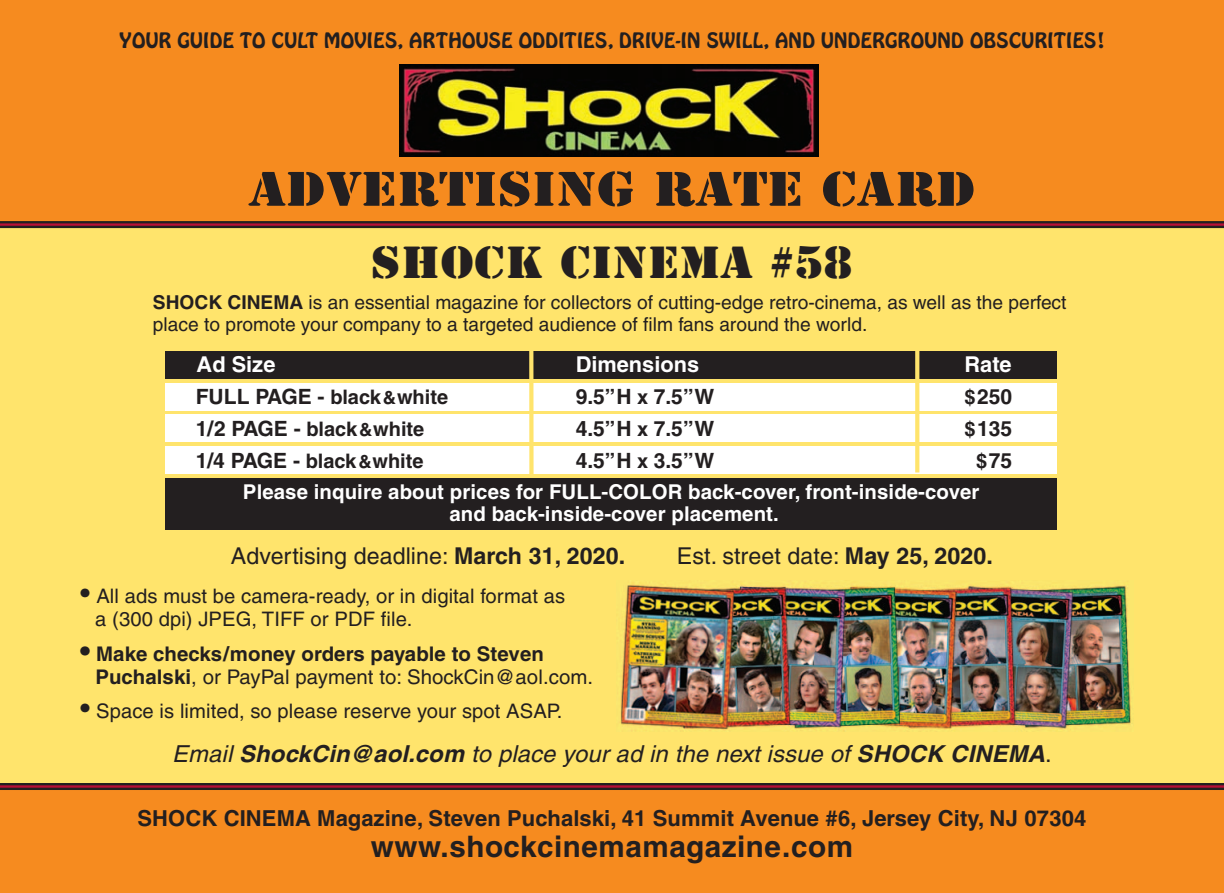
<style>
.page{position:relative;width:1224px;height:893px;background:#f68b1f}
.page>*{position:absolute;margin:0;border:0;box-sizing:border-box;transform-origin:0 0}
.t1{font:45.2px "Stencil Std";letter-spacing:.01em;color:#231f20;scale:1.18 1}
.t2{font:42px "Stencil Std";letter-spacing:.015em;color:#231f20;scale:1.1 1}
.t3{font:700 29.6px "Helvetica";letter-spacing:.02em;color:#231f20}
.t4{font:italic 23.4px "Helvetica";letter-spacing:.01em;color:#231f20}
.t5{font:23.2px "Helvetica";letter-spacing:.005em;color:#231f20}
.t6{font:700 22px "Helvetica";letter-spacing:.005em;color:#231f20}
.t7{font:700 21.8px "Helvetica";color:#fff}
.t8{font:700 21px "Helvetica";color:#231f20}
.t9{font:700 20.4px/21.6px "Helvetica";letter-spacing:.005em;color:#fff;text-align:center}
.t10{font:700 20.2px/23px "Helvetica";letter-spacing:.005em;color:#231f20}
.t11{font:20px/23px "Helvetica";letter-spacing:.005em;color:#231f20}
.t12{font:700 20px "Helvetica";color:#231f20}
.t13{font:19.2px/21.6px "Helvetica";color:#231f20}
.t14{font:18.8px "Hobo";letter-spacing:.02em;color:#231f20}
.s1{font-weight:700}
.s2{font-size:21px}
.s3{font-size:18.4px}
.s4{font-size:20px}
.s5{font-size:28px}
.s6{font-weight:400}
.s7{font-style:normal}
</style>
<div class="page">
<div style="left:0;top:226px;width:1224px;height:559px;background:#ffe46c"></div>
<img style="left:399px;top:64px;width:419px;height:93px">
<img style="left:616px;top:580px;width:517px;height:152px">
<div style="left:166px;top:351px;width:891px;height:28px;background:#231f20"></div>
<div style="left:166px;top:478px;width:891px;height:52px;background:#231f20"></div>
<div style="left:166px;top:383px;width:891px;height:27px;background:#fff"></div>
<div style="left:166px;top:415px;width:891px;height:27px;background:#fff"></div>
<div style="left:166px;top:446px;width:891px;height:28px;background:#fff"></div>
<div style="left:529px;top:349px;width:5px;height:126px;background:#ffe46c"></div>
<svg style="left:915px;top:346px;width:4px;height:126px"></svg>
<p class="t14" style="left:120px;top:32px;width:986px">YOUR GUIDE TO CULT MOVIES, ARTHOUSE ODDITIES, DRIVE-IN SWILL, AND UNDERGROUND OBSCURITIES!</p>
<h1 class="t1" style="left:249px;top:164px;width:617px">ADVERTISING RATE CARD</h1>
<h2 class="t2" style="left:371px;top:239px;width:439px">SHOCK CINEMA #58</h2>
<p class="t13" style="left:153px;top:294px;width:915px"><span class="s1">SHOCK CINEMA</span> is an essential magazine for collectors of cutting-edge retro-cinema, as well as the perfect place to promote your company to a targeted audience of film fans around the world.</p>
<p class="t7" style="left:197px;top:357px;width:80px">Ad Size</p>
<p class="t7" style="left:576px;top:357px;width:125px">Dimensions</p>
<p class="t7" style="left:965px;top:357px;width:49px">Rate</p>
<p class="t12" style="left:196px;top:390px;width:254px"><span class="s2">FULL PAGE -</span> black<span class="s3">&amp;</span>white</p>
<p class="t8" style="left:576px;top:389px;width:140px">9.5”H <span class="s4">x</span> 7.5”W</p>
<p class="t8" style="left:964px;top:389px;width:49px"><span class="s4">$</span>250</p>
<p class="t12" style="left:196px;top:421px;width:230px"><span class="s2">1/2 PAGE -</span> black<span class="s3">&amp;</span>white</p>
<p class="t8" style="left:576px;top:421px;width:140px">4.5”H <span class="s4">x</span> 7.5”W</p>
<p class="t8" style="left:964px;top:421px;width:49px"><span class="s4">$</span>135</p>
<p class="t12" style="left:196px;top:453px;width:229px"><span class="s2">1/4 PAGE -</span> black<span class="s3">&amp;</span>white</p>
<p class="t8" style="left:576px;top:452px;width:140px">4.5”H <span class="s4">x</span> 3.5”W</p>
<p class="t8" style="left:976px;top:452px;width:38px"><span class="s4">$</span>75</p>
<p class="t9" style="left:243px;top:483px;width:738px">Please inquire about prices for FULL-COLOR back-cover, front-inside-cover and back-inside-cover placement.</p>
<p class="t5" style="left:231px;top:547px;width:396px">Advertising deadline: <span class="s1">March 31, 2020.</span></p>
<p class="t5" style="left:677px;top:547px;width:318px">Est. street date: <span class="s1">May 25, 2020.</span></p>
<p class="t11" style="left:95px;top:586px;width:472px;text-indent:-15px"><span class="s5">•</span> All ads must be camera-ready, or in digital format as a (300 dpi) JPEG, TIFF or PDF file.</p>
<p class="t10" style="left:95px;top:644px;width:499px;text-indent:-15px"><span class="s5">•</span> Make checks/money orders payable to Steven<br>Puchalski<span class="s6">, or PayPal payment to: ShockCin@aol.com.</span></p>
<p class="t11" style="left:80px;top:702px;width:484px"><span class="s5">•</span> Space is limited, so please reserve your spot ASAP.</p>
<p class="t4" style="left:172px;top:745px;width:881px">Email <span class="s1">ShockCin@aol.com</span> to place your ad in the next issue of <span class="s1">SHOCK CINEMA</span><span class="s7">.</span></p>
<p class="t6" style="left:138px;top:810px;width:950px">SHOCK CINEMA Magazine, Steven Puchalski, 41 Summit Avenue #6, Jersey City, NJ 07304</p>
<h3 class="t3" style="left:371px;top:836px;width:484px">www.shockcinemamagazine.com</h3>
</div>
